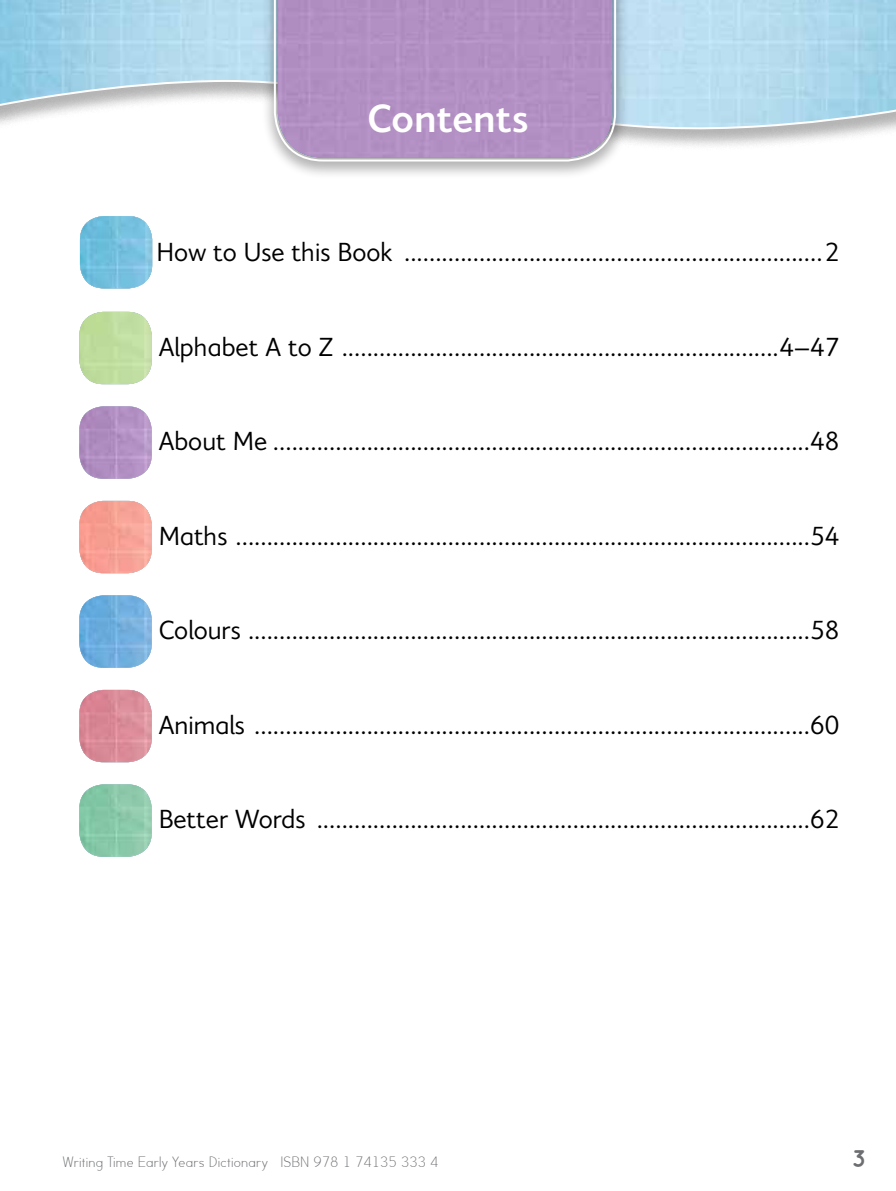
<style>
.page{position:relative;width:896px;height:1191px;background:#fff}
.page>*{position:absolute;margin:0;border:0;box-sizing:border-box;transform-origin:0 0}
.t1{font:600 42px "Elisar DT Infant";color:#fff}
.t2{font:28px "Elisar DT Infant";color:#000}
.t3{font:700 24px "Quicksand";color:#6d6e71}
.t4{font:15px "Backtalk Sans BTN Lt";letter-spacing:.02em;color:#6d6e71}
</style>
<div class="page">
<div style="left:0;top:0;width:896px;height:151px;background:#000;opacity:.3"></div>
<svg style="left:0;top:0;width:896px;height:139px;background:#bbdbeb"></svg>
<div style="left:261px;top:0;width:368px;height:180px;background:#000;opacity:.3"></div>
<div style="left:274px;top:0;width:342px;height:161px;background:#b290c3"></div>
<img style="left:79px;top:312px;width:73px;height:72px">
<img style="left:79px;top:406px;width:73px;height:73px">
<img style="left:79px;top:501px;width:73px;height:72px">
<img style="left:79px;top:595px;width:73px;height:72px">
<img style="left:79px;top:690px;width:73px;height:72px">
<img style="left:79px;top:784px;width:73px;height:72px">
<img style="left:80px;top:216px;width:72px;height:72px">
<h1 class="t1" style="left:367px;top:95px;width:162px">Contents</h1>
<p class="t2" style="left:156px;top:237px;width:684px">How to Use this Book ...................................................................2</p>
<p class="t2" style="left:159px;top:332px;width:682px">Alphabet A to Z ......................................................................4–47</p>
<p class="t2" style="left:159px;top:426px;width:682px">About Me ......................................................................................48</p>
<p class="t2" style="left:159px;top:521px;width:682px">Maths ............................................................................................54</p>
<p class="t2" style="left:159px;top:615px;width:682px">Colours ..........................................................................................58</p>
<p class="t2" style="left:159px;top:710px;width:682px">Animals .........................................................................................60</p>
<p class="t2" style="left:159px;top:804px;width:682px">Better Words ...............................................................................62</p>
<p class="t4" style="left:62px;top:1153px;width:378px">Writing Time Early Years Dictionary ISBN 978 1 74135 333 4</p>
<p class="t3" style="left:852px;top:1144px;width:16px">3</p>
</div>
